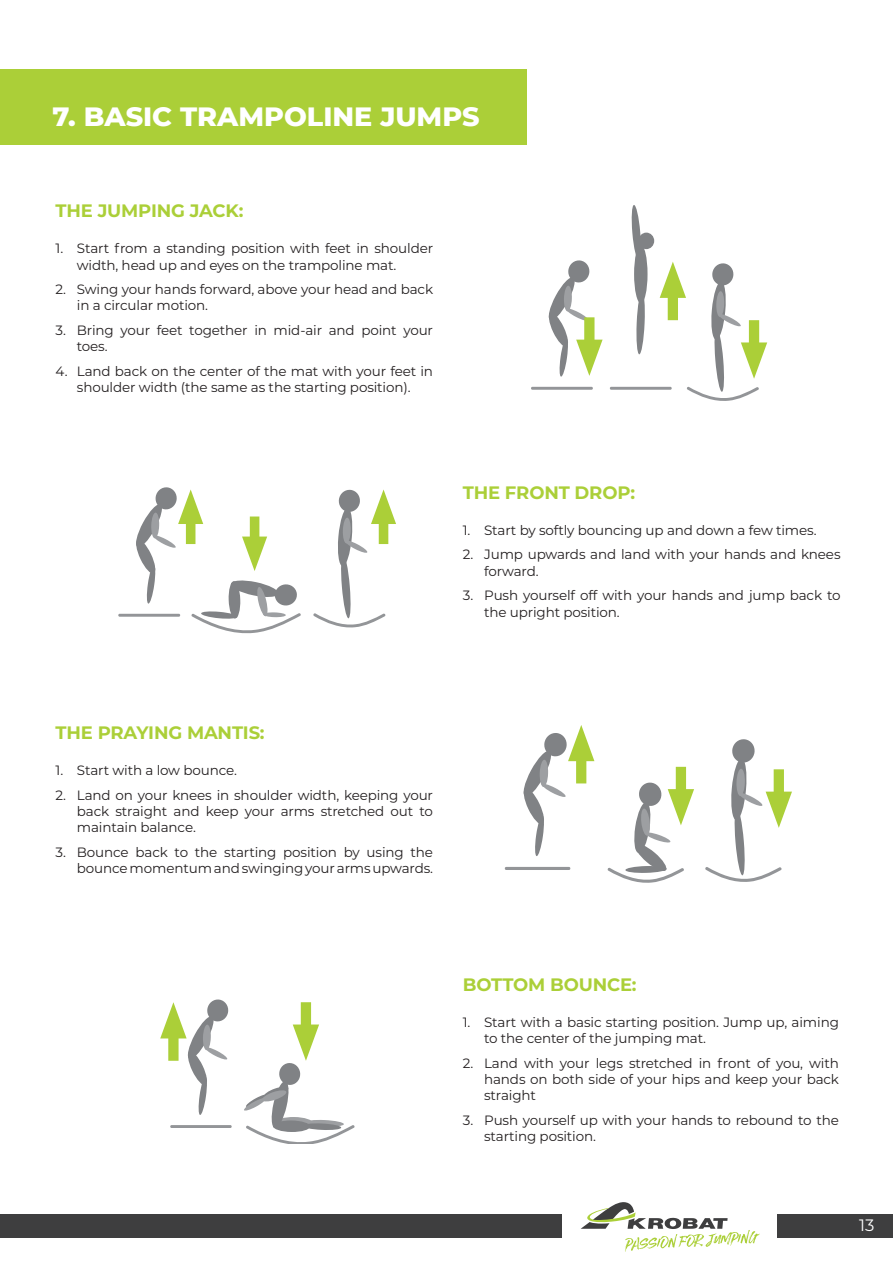
<style>
.page{position:relative;width:893px;height:1263px;background:#fff}
.page>*{position:absolute;margin:0;border:0;box-sizing:border-box;transform-origin:0 0}
.Header_1{font:800 27px "Montserrat";color:#fff}
.Tekst_bold{font:700 18px "Montserrat";letter-spacing:-.01em;color:#abcf38}
.t1{font:16.5px "Montserrat";color:#fff}
.t2{font:13.5px/16.2px "Montserrat";letter-spacing:-.01em;color:#231f20}
</style>
<div class="page">
<div style="left:0;top:1214px;width:562px;height:23px;background:#3e3e3f"></div>
<div style="left:777px;top:1214px;width:116px;height:23px;background:#3e3e3f"></div>
<svg style="left:581px;top:1202px;width:179px;height:50px"></svg>
<div style="left:0;top:69px;width:527px;height:76px;background:#abcf38"></div>
<svg style="left:531px;top:387px;width:62px;height:3px"></svg>
<svg style="left:504px;top:867px;width:67px;height:3px"></svg>
<svg style="left:170px;top:1125px;width:62px;height:3px"></svg>
<svg style="left:548px;top:260px;width:55px;height:117px"></svg>
<svg style="left:609px;top:205px;width:158px;height:196px"></svg>
<svg style="left:313px;top:489px;width:83px;height:139px"></svg>
<svg style="left:118px;top:487px;width:183px;height:147px"></svg>
<div style="left:676px;top:767px;width:10px;height:37px;background:#abcf38"></div>
<svg style="left:607px;top:781px;width:87px;height:102px"></svg>
<svg style="left:523px;top:725px;width:71px;height:131px"></svg>
<svg style="left:705px;top:739px;width:87px;height:143px"></svg>
<div style="left:301px;top:1002px;width:10px;height:38px;background:#abcf38"></div>
<svg style="left:244px;top:1024px;width:111px;height:119px"></svg>
<svg style="left:160px;top:999px;width:69px;height:116px"></svg>
<p class="Header_1" style="left:52px;top:96px;width:429px">7. BASIC TRAMPOLINE JUMPS</p>
<p class="Tekst_bold" style="left:56px;top:198px;width:189px">THE JUMPING JACK:</p>
<p class="t2" style="left:77px;top:240px;width:358px;text-indent:-21px">1. Start from a standing position with feet in shoulder width, head up and eyes on the trampoline mat.</p>
<p class="t2" style="left:77px;top:281px;width:358px;text-indent:-21px">2. Swing your hands forward, above your head and back in a circular motion.</p>
<p class="t2" style="left:77px;top:322px;width:358px;text-indent:-21px">3. Bring your feet together in mid-air and point your toes.</p>
<p class="t2" style="left:56px;top:363px;width:379px;text-align:center">4. Land back on the center of the mat with your feet in shoulder width (the same as the starting position).</p>
<p class="Tekst_bold" style="left:463px;top:479px;width:174px">THE FRONT DROP:</p>
<p class="t2" style="left:463px;top:521px;width:355px">1. Start by softly bouncing up and down a few times.</p>
<p class="t2" style="left:484px;top:546px;width:358px;text-indent:-21px">2. Jump upwards and land with your hands and knees forward.</p>
<p class="t2" style="left:484px;top:587px;width:358px;text-indent:-21px">3. Push yourself off with your hands and jump back to the upright position.</p>
<p class="Tekst_bold" style="left:56px;top:720px;width:210px">THE PRAYING MANTIS:</p>
<p class="t2" style="left:56px;top:762px;width:183px">1. Start with a low bounce.</p>
<p class="t2" style="left:77px;top:786px;width:358px;text-align:justify;text-indent:-21px">2. Land on your knees in shoulder width, keeping your back straight and keep your arms stretched out to maintain balance.</p>
<p class="t2" style="left:56px;top:843px;width:379px;text-align:right">3. Bounce back to the starting position by using the bounce momentum and swinging your arms upwards.</p>
<p class="Tekst_bold" style="left:463px;top:971px;width:175px">BOTTOM BOUNCE:</p>
<p class="t2" style="left:484px;top:1013px;width:356px;text-indent:-21px">1. Start with a basic starting position. Jump up, aiming to the center of the jumping mat.</p>
<p class="t2" style="left:484px;top:1054px;width:356px;text-align:justify;text-indent:-21px">2. Land with your legs stretched in front of you, with hands on both side of your hips and keep your back straight</p>
<p class="t2" style="left:484px;top:1111px;width:356px;text-indent:-21px">3. Push yourself up with your hands to rebound to the starting position.</p>
<p class="t1" style="left:859px;top:1213px;width:17px">13</p>
</div>
